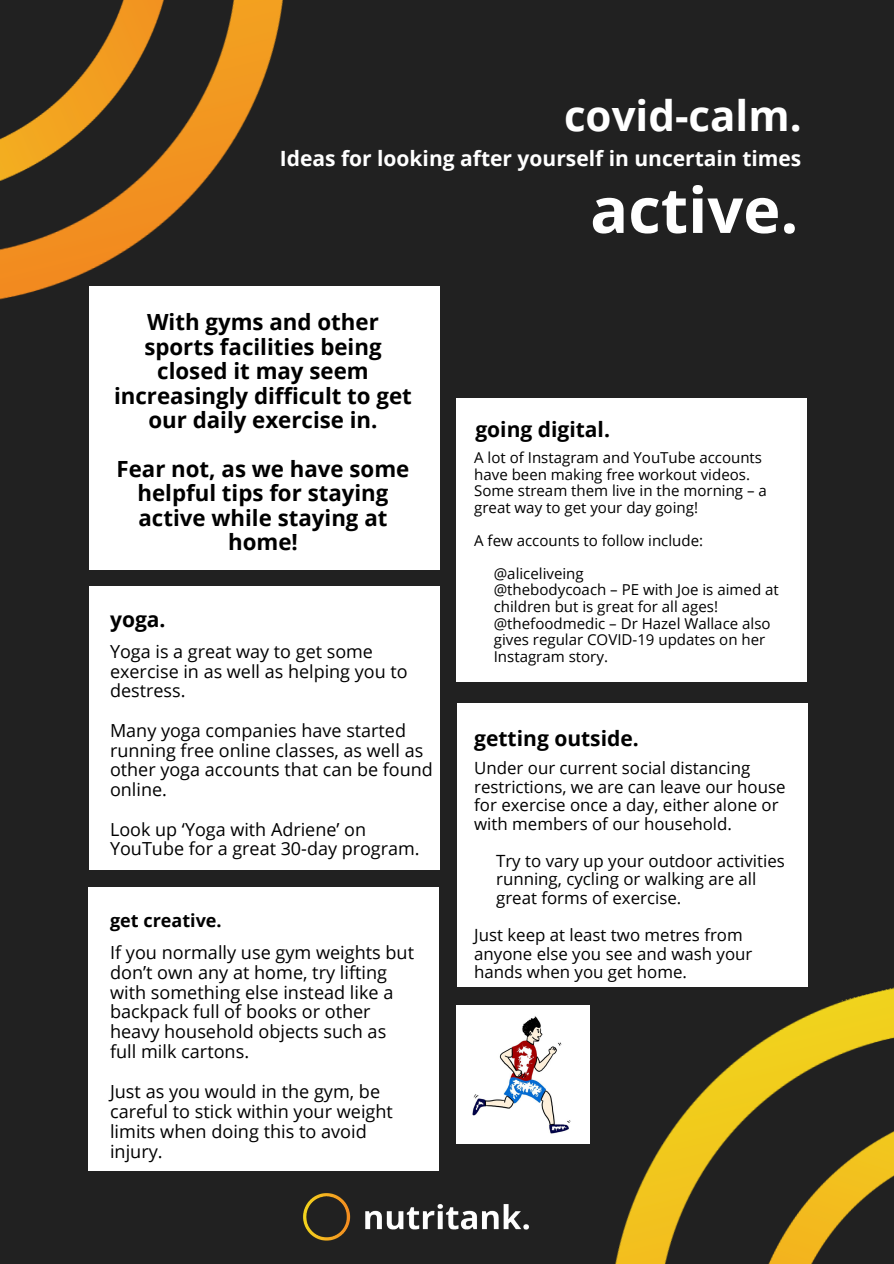
<style>
.page{position:relative;width:894px;height:1264px;background:#fff}
.page>*{position:absolute;margin:0;border:0;box-sizing:border-box;transform-origin:0 0}
.t1{font:700 63px "Open Sans";color:#fff}
.t2{font:700 42px "Open Sans";color:#fff}
.t3{font:700 22.2px/24.5px "Open Sans";color:#000;text-align:center}
.t4{font:700 21px "Open Sans";color:#fff}
.t5{font:700 21px "Open Sans";color:#000}
.t6{font:18px/19.8px "Open Sans";color:#000}
.t7{font:700 18px "Open Sans";color:#000}
.t8{font:16.8px/18.5px "Open Sans";color:#000}
.t9{font:15px/16.5px "Open Sans";color:#000}
</style>
<div class="page">
<div style="left:0;top:0;width:893px;height:1263px;background:#212121"></div>
<img style="left:0;top:0;width:283px;height:300px">
<div style="left:89px;top:286px;width:350px;height:284px;background:#fff"></div>
<div style="left:455px;top:398px;width:351px;height:284px;background:#fff"></div>
<div style="left:89px;top:586px;width:350px;height:284px;background:#fff"></div>
<div style="left:88px;top:887px;width:350px;height:283px;background:#fff"></div>
<div style="left:457px;top:703px;width:350px;height:283px;background:#fff"></div>
<img style="left:0;top:0;width:263px;height:183px">
<img style="left:303px;top:1193px;width:226px;height:48px">
<img style="left:533px;top:988px;width:360px;height:275px">
<img style="left:763px;top:1028px;width:130px;height:235px">
<img style="left:457px;top:1005px;width:132px;height:138px">
<h2 class="t2" style="left:564px;top:86px;width:239px">covid-calm.</h2>
<p class="t4" style="left:280px;top:144px;width:523px">Ideas for looking after yourself in uncertain times</p>
<h1 class="t1" style="left:590px;top:166px;width:210px">active.</h1>
<p class="t3" style="left:114px;top:309px;width:299px">With gyms and other sports facilities being closed it may seem increasingly difficult to get our daily exercise in.</p>
<p class="t3" style="left:116px;top:456px;width:294px">Fear not, as we have some helpful tips for staying active while staying at home!</p>
<p class="t9" style="left:474px;top:449px;width:294px">A lot of Instagram and YouTube accounts have been making free workout videos.<br>Some stream them live in the morning – a great way to get your day going!</p>
<p class="t5" style="left:475px;top:414px;width:136px">going digital.</p>
<p class="t9" style="left:474px;top:532px;width:230px">A few accounts to follow include:</p>
<p class="t9" style="left:493px;top:565px;width:286px">@aliceliveing<br>@thebodycoach – PE with Joe is aimed at children but is great for all ages! @thefoodmedic – Dr Hazel Wallace also gives regular COVID-19 updates on her<br>Instagram story.</p>
<p class="t5" style="left:110px;top:604px;width:57px">yoga.</p>
<p class="t6" style="left:110px;top:641px;width:299px">Yoga is a great way to get some exercise in as well as helping you to destress.</p>
<p class="t6" style="left:110px;top:720px;width:324px">Many yoga companies have started running free online classes, as well as other yoga accounts that can be found online.</p>
<p class="t6" style="left:110px;top:818px;width:311px">Look up ‘Yoga with Adriene’ on<br>YouTube for a great 30-day program.</p>
<p class="t5" style="left:474px;top:723px;width:166px">getting outside.</p>
<p class="t8" style="left:474px;top:758px;width:313px">Under our current social distancing restrictions, we are can leave our house for exercise once a day, either alone or with members of our household.</p>
<p class="t8" style="left:496px;top:851px;width:290px">Try to vary up your outdoor activities running, cycling or walking are all great forms of exercise.</p>
<p class="t8" style="left:474px;top:925px;width:280px">Just keep at least two metres from anyone else you see and wash your hands when you get home.</p>
<p class="t7" style="left:110px;top:907px;width:113px">get creative.</p>
<p class="t6" style="left:110px;top:941px;width:305px">If you normally use gym weights but don’t own any at home, try lifting with something else instead like a backpack full of books or other heavy household objects such as full milk cartons.</p>
<p class="t6" style="left:110px;top:1080px;width:284px">Just as you would in the gym, be careful to stick within your weight limits when doing this to avoid injury.</p>
</div>
